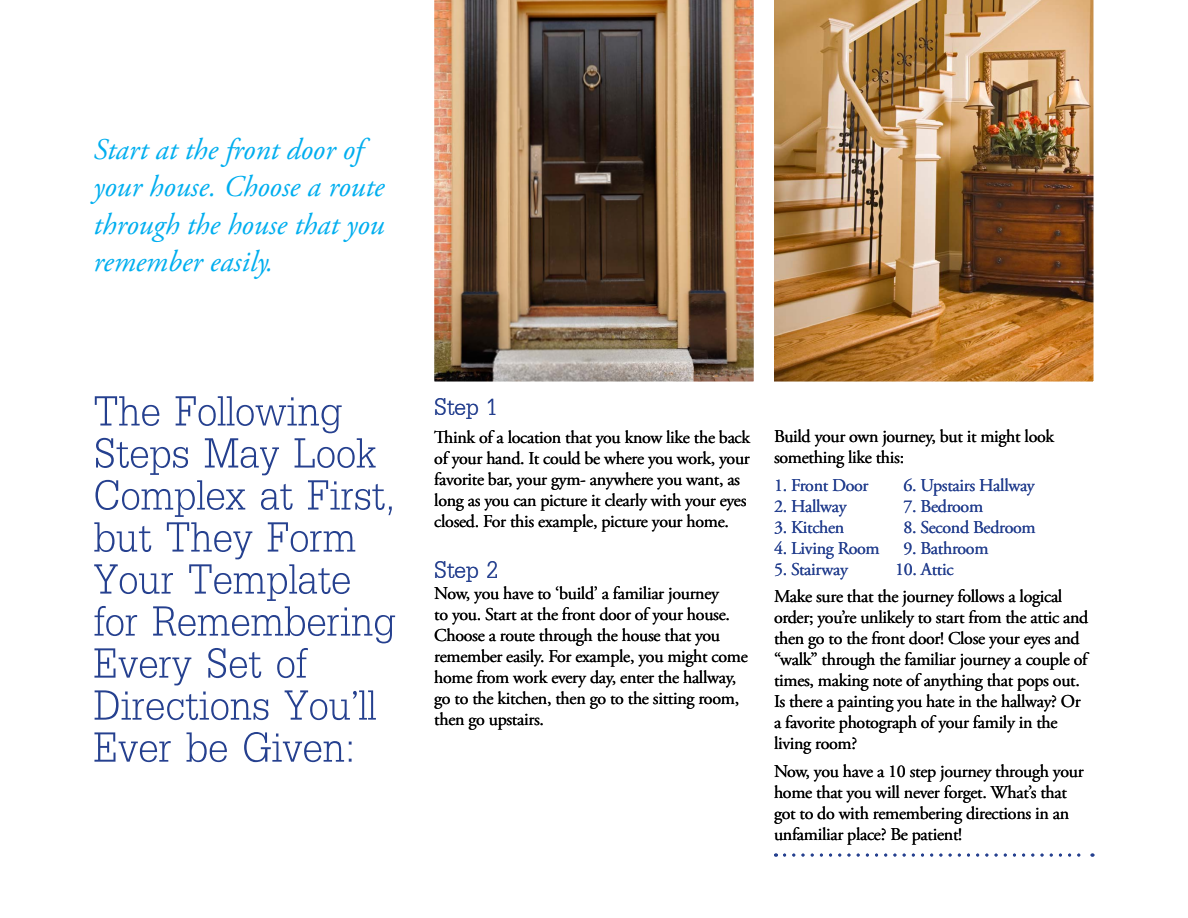
<style>
.page{position:relative;width:1188px;height:918px;background:#fff}
.page>*{position:absolute;margin:0;border:0;box-sizing:border-box;transform-origin:0 0}
.t1{font:63px "Dillenia UPC";color:#25408f}
.t2{font:36px "Dillenia UPC";color:#25408f}
.t3{font:italic 30px/37.5px "Adobe Garamond Pro";color:#00aeef}
.t4{font:18px/21px "Adobe Garamond Pro";letter-spacing:-.02em;color:#000}
.t5{font:18px "Adobe Garamond Pro";letter-spacing:-.02em;color:#25408f}
</style>
<div class="page">
<img style="left:434px;top:0;width:320px;height:382px">
<img style="left:774px;top:0;width:320px;height:382px">
<svg style="left:785px;top:854px;width:308px;height:3px"></svg>
<h3 class="t3" style="left:94px;top:131px;width:292px">Start at the front door of your house. Choose a route through the house that you remember easily.</h3>
<h1 class="t1" style="left:94px;top:370px;width:250px">The Following</h1>
<h1 class="t1" style="left:94px;top:412px;width:284px">Steps May Look</h1>
<h1 class="t1" style="left:94px;top:454px;width:303px">Complex at First,</h1>
<h1 class="t1" style="left:94px;top:496px;width:264px">but They Form</h1>
<h1 class="t1" style="left:94px;top:538px;width:259px">Your Template</h1>
<h1 class="t1" style="left:94px;top:580px;width:304px">for Remembering</h1>
<h1 class="t1" style="left:94px;top:622px;width:215px">Every Set of</h1>
<h1 class="t1" style="left:94px;top:664px;width:284px">Directions You’ll</h1>
<h1 class="t1" style="left:94px;top:706px;width:263px">Ever be Given:</h1>
<h2 class="t2" style="left:434px;top:383px;width:65px">Step 1</h2>
<p class="t4" style="left:434px;top:427px;width:317px">Think of a location that you know like the back of your hand. It could be where you work, your favorite bar, your gym- anywhere you want, as long as you can picture it clearly with your eyes closed. For this example, picture your home.</p>
<h2 class="t2" style="left:434px;top:546px;width:65px">Step 2</h2>
<p class="t4" style="left:434px;top:583px;width:315px">Now, you have to ‘build’ a familiar journey<br>to you. Start at the front door of your house.<br>Choose a route through the house that you remember easily. For example, you might come home from work every day, enter the hallway, go to the kitchen, then go to the sitting room, then go upstairs.</p>
<p class="t4" style="left:774px;top:426px;width:282px">Build your own journey, but it might look something like this:</p>
<p class="t5" style="left:774px;top:474px;width:96px">1. Front Door</p>
<p class="t5" style="left:774px;top:495px;width:74px">2. Hallway</p>
<p class="t5" style="left:774px;top:516px;width:72px">3. Kitchen</p>
<p class="t5" style="left:774px;top:537px;width:107px">4. Living Room</p>
<p class="t5" style="left:774px;top:558px;width:75px">5. Stairway</p>
<p class="t4" style="left:774px;top:587px;width:316px">Make sure that the journey follows a logical order; you’re unlikely to start from the attic and then go to the front door! Close your eyes and “walk” through the familiar journey a couple of times, making note of anything that pops out.<br>Is there a painting you hate in the hallway? Or a favorite photograph of your family in the living room?</p>
<p class="t4" style="left:774px;top:762px;width:311px">Now, you have a 10 step journey through your home that you will never forget. What’s that got to do with remembering directions in an unfamiliar place? Be patient!</p>
<p class="t5" style="left:904px;top:474px;width:133px">6. Upstairs Hallway</p>
<p class="t5" style="left:904px;top:495px;width:81px">7. Bedroom</p>
<p class="t5" style="left:904px;top:516px;width:134px">8. Second Bedroom</p>
<p class="t5" style="left:904px;top:537px;width:87px">9. Bathroom</p>
<p class="t5" style="left:895px;top:558px;width:60px">10. Attic</p>
</div>
